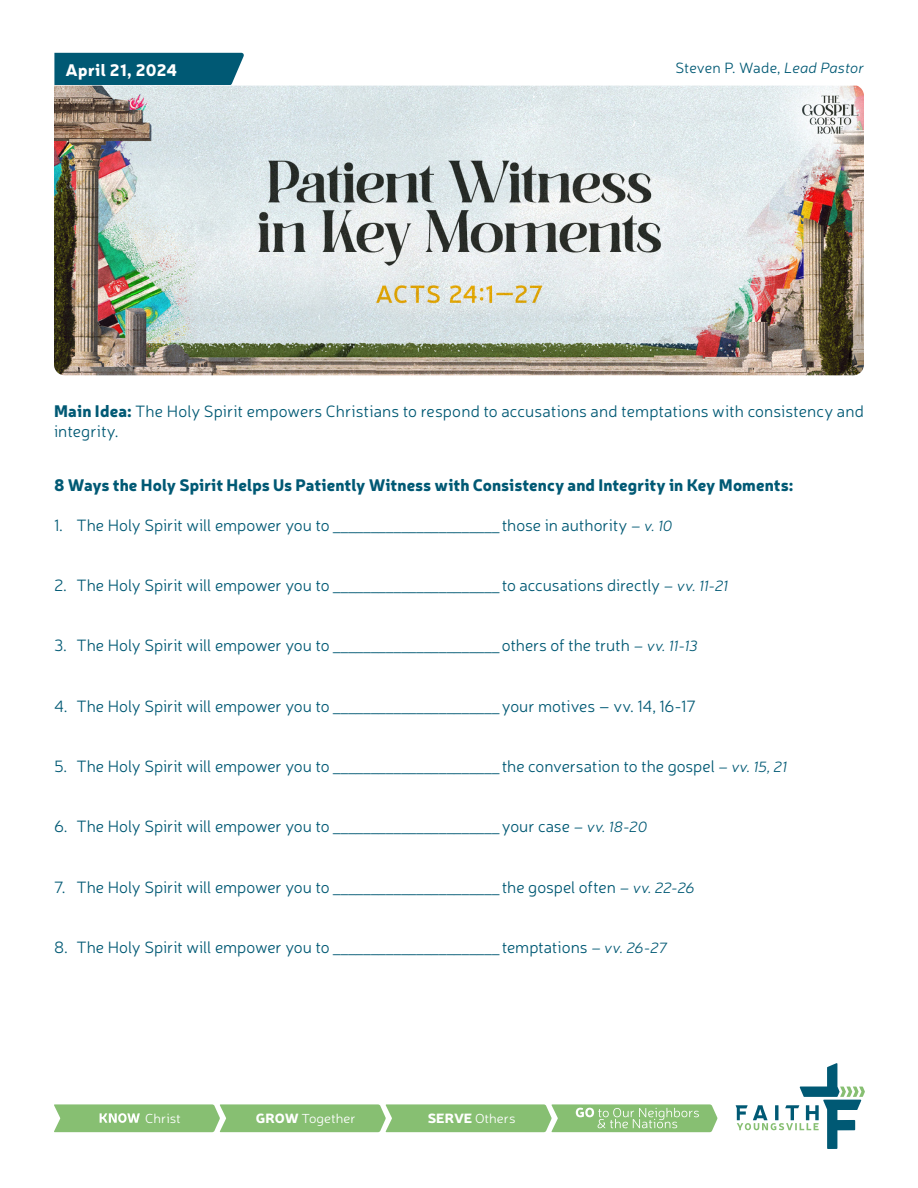
<style>
.page{position:relative;width:918px;height:1188px;background:#fff}
.page>*{position:absolute;margin:0;border:0;box-sizing:border-box;transform-origin:0 0}
.t1{font:300 16.5px/19.8px "Neris";color:#005974}
.t2{font:900 16.5px "Neris";color:#005974}
.t3{font:900 16.5px "Neris";letter-spacing:.02em;color:#fff}
.t4{font:300 15px "Neris";color:#005974}
.t5{font:300 13.2px "Neris";color:#fff;scale:1.05 1}
.s1{font-style:italic}
.s2{font-weight:900}
.s3{font-size:15px}
.s4{font-style:italic;font-size:15px}
</style>
<div class="page">
<img style="left:54px;top:86px;width:810px;height:289px">
<div style="left:54px;top:53px;width:190px;height:32px;background:#005974"></div>
<svg style="left:736px;top:1063px;width:129px;height:86px"></svg>
<svg style="left:54px;top:1104px;width:664px;height:28px;background:#91c47e"></svg>
<p class="t3" style="left:65px;top:58px;width:113px">April 21, 2024</p>
<p class="t4" style="left:676px;top:58px;width:190px">Steven P. Wade, <span class="s1">Lead Pastor</span></p>
<p class="t1" style="left:54px;top:401px;width:811px"><span class="s2">Main Idea:</span> The Holy Spirit empowers Christians to respond to accusations and temptations with consistency and integrity.</p>
<p class="t2" style="left:54px;top:473px;width:741px">8 Ways the Holy Spirit Helps Us Patiently Witness with Consistency and Integrity in Key Moments:</p>
<p class="t1" style="left:54px;top:515px;width:620px">1. The Holy Spirit will empower you to <span class="s3">______________________</span> those in authority <span class="s4">– v. 10</span></p>
<p class="t1" style="left:54px;top:575px;width:676px">2. The Holy Spirit will empower you to <span class="s3">______________________</span> to accusations directly <span class="s4">– vv. 11-21</span></p>
<p class="t1" style="left:54px;top:635px;width:645px">3. The Holy Spirit will empower you to <span class="s3">______________________</span> others of the truth <span class="s4">– vv. 11-13</span></p>
<p class="t1" style="left:54px;top:696px;width:643px">4. The Holy Spirit will empower you to <span class="s3">______________________</span> your motives – vv. 14, 16-17</p>
<p class="t1" style="left:54px;top:756px;width:734px">5. The Holy Spirit will empower you to <span class="s3">______________________</span> the conversation to the gospel <span class="s4">– vv. 15, 21</span></p>
<p class="t1" style="left:54px;top:816px;width:595px">6. The Holy Spirit will empower you to <span class="s3">______________________</span> your case <span class="s4">– vv. 18-20</span></p>
<p class="t1" style="left:54px;top:876px;width:642px">7. The Holy Spirit will empower you to <span class="s3">______________________</span> the gospel often <span class="s4">– vv. 22-26</span></p>
<p class="t1" style="left:54px;top:937px;width:614px">8. The Holy Spirit will empower you to <span class="s3">______________________</span> temptations <span class="s4">– vv. 26-27</span></p>
<p class="t5" style="left:145px;top:1110px;width:36px">Christ</p>
<p class="t5" style="left:256px;top:1110px;width:96px"><span class="s2">GROW</span> Together</p>
<p class="t5" style="left:428px;top:1110px;width:85px"><span class="s2">SERVE</span> Others</p>
</div>
